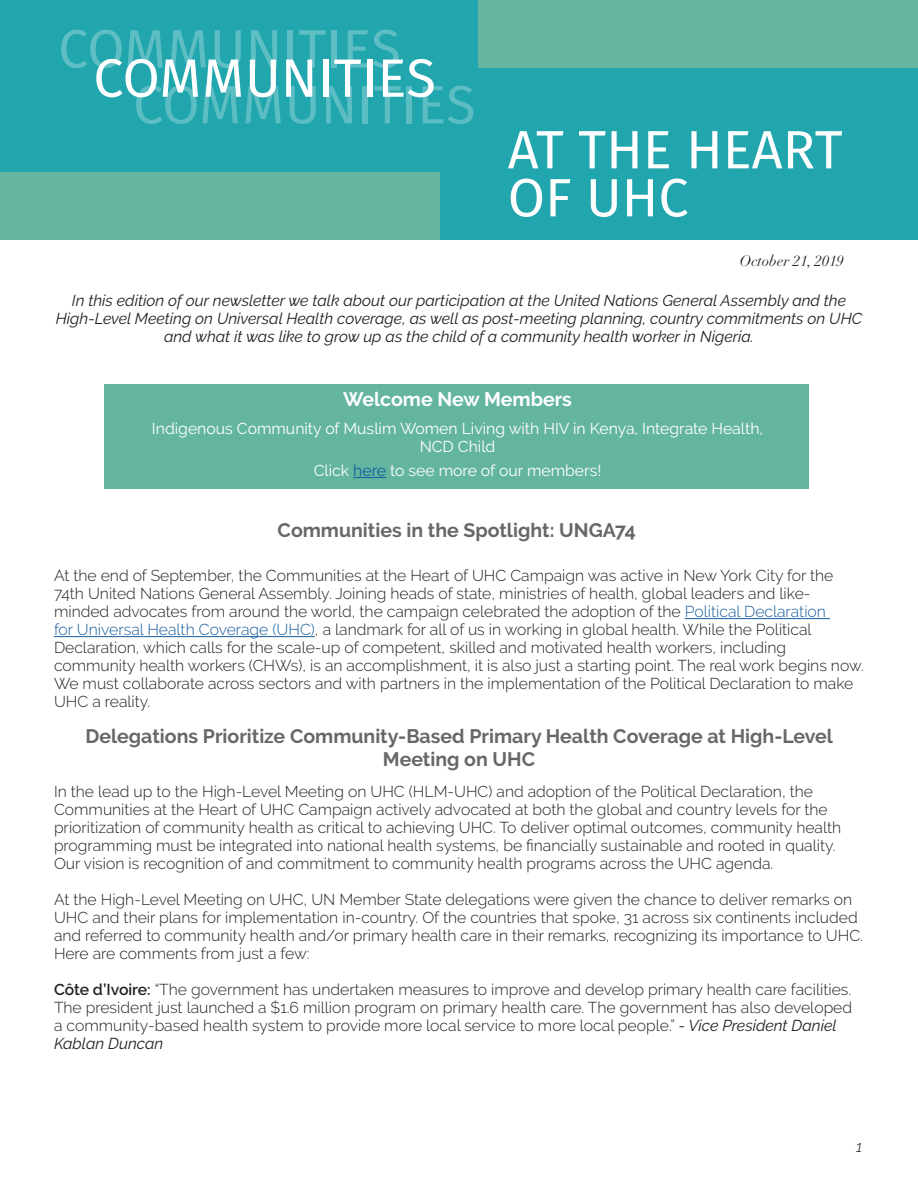
<style>
.page{position:relative;width:918px;height:1188px;background:#fff}
.page>*{position:absolute;margin:0;border:0;box-sizing:border-box;transform-origin:0 0}
.t1{font:54px "Fira Sans";color:#fff}
.t2{font:700 19.5px/22.5px "Raleway";color:#67676a;text-align:center}
.t3{font:700 19.5px "Raleway";color:#fff}
.t4{font:300 15.75px/18px "Raleway";color:#231f20}
.t5{font:italic 15.75px/18px "Raleway";color:#231f20;text-align:center}
.t6{font:15.75px "Raleway";color:#fff}
.t7{font:italic 300 15.75px "Raleway";color:#231f20}
.t8{font:italic 15px "Didot LT Pro";color:#231f20}
.s1{color:#175d9e}
.s2{font-weight:600}
.s3{font-weight:400;font-style:italic}
</style>
<div class="page">
<div style="left:0;top:0;width:918px;height:240px;background:#21a6ae"></div>
<div style="left:479px;top:0;width:439px;height:68px;background:#64b5a0"></div>
<div style="left:0;top:172px;width:439px;height:68px;background:#64b5a0"></div>
<div style="left:104px;top:384px;width:705px;height:104px;background:#64b5a0"></div>
<hr style="left:685px;top:618px;width:145px;height:1px;background:#175d9e">
<hr style="left:54px;top:636px;width:261px;height:1px;background:#175d9e">
<hr style="left:353px;top:477px;width:33px;height:1px;background:#175d9e">
<h1 class="t1" style="left:58px;top:11px;width:344px">COMMUNITIES</h1>
<p class="t1" style="left:93px;top:40px;width:344px">COMMUNITIES</p>
<h1 class="t1" style="left:133px;top:67px;width:344px">COMMUNITIES</h1>
<p class="t1" style="left:508px;top:112px;width:336px">AT THE HEART</p>
<p class="t1" style="left:508px;top:160px;width:182px">OF UHC</p>
<p class="t8" style="left:740px;top:251px;width:106px">October 21, 2019</p>
<p class="t5" style="left:56px;top:292px;width:808px">In this edition of our newsletter we talk about our participation at the United Nations General Assembly and the<br>High-Level Meeting on Universal Health coverage, as well as post-meeting planning, country commitments on UHC and what it was like to grow up as the child of a community health worker in Nigeria.</p>
<p class="t3" style="left:343px;top:388px;width:230px">Welcome New Members</p>
<p class="t6" style="left:152px;top:420px;width:613px">Indigenous Community of Muslim Women Living with HIV in Kenya, Integrate Health,</p>
<p class="t6" style="left:420px;top:438px;width:77px">NCD Child</p>
<p class="t6" style="left:314px;top:462px;width:289px">Click <span class="s1">here</span> to see more of our members!</p>
<p class="t2" style="left:278px;top:519px;width:360px">Communities in the Spotlight: UNGA74</p>
<p class="t4" style="left:54px;top:567px;width:811px">At the end of September, the Communities at the Heart of UHC Campaign was active in New York City for the 74th United Nations General Assembly. Joining heads of state, ministries of health, global leaders and like&shy;minded advocates from around the world, the campaign celebrated the adoption of the <span class="s1">Political Declaration<br>for Universal Health Coverage (UHC)</span>, a landmark for all of us in working in global health. While the Political Declaration, which calls for the scale-up of competent, skilled and motivated health workers, including community health workers (CHWs), is an accomplishment, it is also just a starting point. The real work begins now.<br>We must collaborate across sectors and with partners in the implementation of the Political Declaration to make UHC a reality.</p>
<p class="t2" style="left:85px;top:725px;width:749px">Delegations Prioritize Community-Based Primary Health Coverage at High-Level<br>Meeting on UHC</p>
<p class="t4" style="left:54px;top:783px;width:789px">In the lead up to the High-Level Meeting on UHC (HLM-UHC) and adoption of the Political Declaration, the Communities at the Heart of UHC Campaign actively advocated at both the global and country levels for the prioritization of community health as critical to achieving UHC. To deliver optimal outcomes, community health programming must be integrated into national health systems, be financially sustainable and rooted in quality.<br>Our vision is recognition of and commitment to community health programs across the UHC agenda.</p>
<p class="t4" style="left:54px;top:891px;width:811px">At the High-Level Meeting on UHC, UN Member State delegations were given the chance to deliver remarks on UHC and their plans for implementation in-country. Of the countries that spoke, 31 across six continents included and referred to community health and/or primary health care in their remarks, recognizing its importance to UHC.<br>Here are comments from just a few:</p>
<p class="t4" style="left:54px;top:981px;width:800px"><span class="s2">Côte d’Ivoire:</span> “The government has undertaken measures to improve and develop primary health care facilities.<br>The president just launched a $1.6 million program on primary health care. The government has also developed a community-based health system to provide more local service to more local people.” <span class="s3">- Vice President Daniel Kablan Duncan</span></p>
<p class="t7" style="left:856px;top:1137px;width:8px">1</p>
</div>
